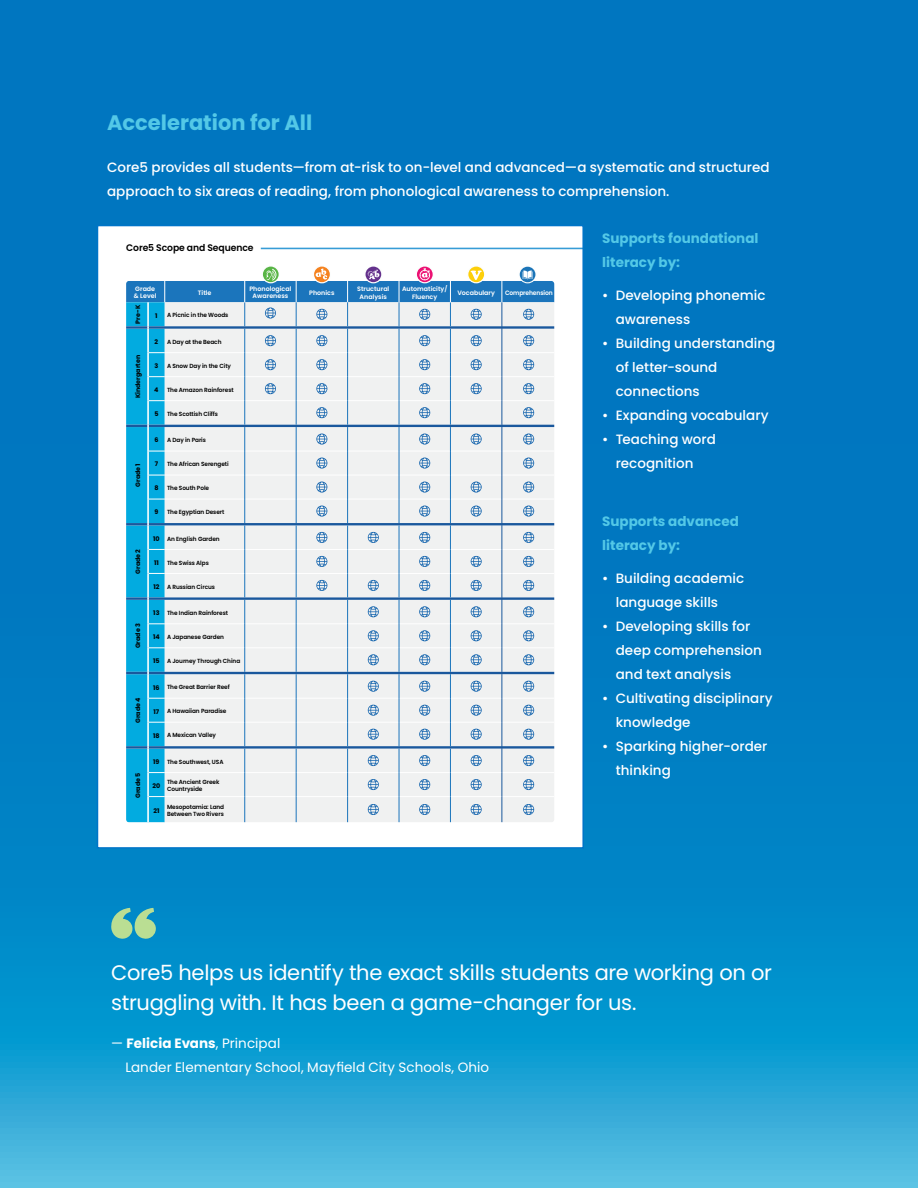
<style>
.page{position:relative;width:918px;height:1188px;background:#fff}
.page>*{position:absolute;margin:0;border:0;box-sizing:border-box;transform-origin:0 0}
.t1{font:21px/30px "Poppins";letter-spacing:-.015em;color:#fff}
.t2{font:700 21px "Poppins";color:#53c8e7}
.t3{font:500 13.5px/24px "Poppins";color:#fff}
.t4{font:13.5px/24px "Poppins";letter-spacing:.005em;color:#fff}
.t5{font:700 13.5px/24px "Poppins";color:#53c8e7}
.t6{font:600 9.45px "Poppins";letter-spacing:-.01em;color:#000}
.t7{font:600 6.3px/7.2px "Poppins";color:#fff;text-align:center}
.t8{font:700 6.3px "Poppins";color:#000}
.t9{font:600 6.3px "Poppins";letter-spacing:-.025em;color:#fff;scale:.95 1}
.t10{font:600 6px/6.8px "Poppins";letter-spacing:-.01em;color:#000}
.s1{font-weight:700;font-size:6.3px}
.s2{font-weight:700}
</style>
<div class="page">
<img style="left:0;top:0;width:918px;height:1188px">
<div style="left:98px;top:226px;width:485px;height:622px;background:#fff"></div>
<hr style="left:261px;top:248px;width:322px;height:1px;background:#379cd6">
<div style="left:262px;top:265px;width:18px;height:18px;border:2px solid #fcfdfd;border-radius:50%"></div>
<div style="left:519px;top:265px;width:18px;height:18px;border:2px solid #fcfdfd;border-radius:50%"></div>
<div style="left:467px;top:265px;width:18px;height:18px;border:2px solid #fcfdfd;border-radius:50%"></div>
<div style="left:416px;top:265px;width:18px;height:18px;border:2px solid #fcfdfd;border-radius:50%"></div>
<div style="left:364px;top:265px;width:18px;height:18px;border:2px solid #fcfdfd;border-radius:50%"></div>
<div style="left:366px;top:267px;width:15px;height:15px;background:#64318c;border-radius:50%"></div>
<div style="left:313px;top:265px;width:18px;height:18px;border:2px solid #fcfdfd;border-radius:50%"></div>
<svg style="left:126px;top:268px;width:428px;height:554px"></svg>
<div style="left:97px;top:225px;width:487px;height:624px;border:2px solid #0075c8"></div>
<svg style="left:110px;top:908px;width:47px;height:31px"></svg>
<h1 class="t2" style="left:107px;top:110px;width:207px">Acceleration for All</h1>
<p class="t3" style="left:107px;top:157px;width:664px">Core5 provides all students—from at-risk to on-level and advanced—a systematic and structured approach to six areas of reading, from phonological awareness to comprehension.</p>
<p class="t6" style="left:126px;top:242px;width:129px">Core5 Scope and Sequence</p>
<p class="t7" style="left:134px;top:286px;width:24px;text-align:left">Grade &amp; Level</p>
<p class="t7" style="left:198px;top:289px;width:15px">Title</p>
<p class="t7" style="left:249px;top:286px;width:44px">Phonological<br>Awareness</p>
<p class="t7" style="left:309px;top:289px;width:27px">Phonics</p>
<p class="t7" style="left:357px;top:286px;width:34px">Structural<br>Analysis</p>
<p class="t7" style="left:402px;top:286px;width:47px">Automaticity/<br>Fluency</p>
<p class="t7" style="left:457px;top:289px;width:39px">Vocabulary</p>
<p class="t9" style="left:505px;top:289px;width:52px">Comprehension</p>
<p class="t8" style="left:135px;top:324px;width:20px;rotate:-90deg">Pre-K</p>
<p class="t8" style="left:155px;top:313px;width:4px">1</p>
<p class="t10" style="left:167px;top:312px;width:63px">A Picnic in the Woods</p>
<p class="t8" style="left:135px;top:398px;width:45px;rotate:-90deg">Kindergarten</p>
<p class="t8" style="left:155px;top:339px;width:5px">2</p>
<p class="t10" style="left:167px;top:338px;width:56px">A Day at the Beach</p>
<p class="t8" style="left:154px;top:363px;width:5px">3</p>
<p class="t10" style="left:167px;top:362px;width:66px">A Snow Day in the City</p>
<p class="t8" style="left:154px;top:387px;width:6px">4</p>
<p class="t10" style="left:167px;top:386px;width:68px">The Amazon Rainforest</p>
<p class="t8" style="left:154px;top:411px;width:6px">5</p>
<p class="t10" style="left:167px;top:410px;width:52px">The Scottish Cliffs</p>
<p class="t8" style="left:135px;top:487px;width:25px;rotate:-90deg">Grade 1</p>
<p class="t8" style="left:135px;top:574px;width:27px;rotate:-90deg">Grade 2</p>
<p class="t8" style="left:135px;top:648px;width:27px;rotate:-90deg">Grade 3</p>
<p class="t8" style="left:135px;top:723px;width:27px;rotate:-90deg">Grade 4</p>
<p class="t8" style="left:135px;top:798px;width:27px;rotate:-90deg">Grade 5</p>
<p class="t8" style="left:154px;top:437px;width:6px">6</p>
<p class="t10" style="left:167px;top:437px;width:40px">A Day in Paris</p>
<p class="t8" style="left:155px;top:461px;width:5px">7</p>
<p class="t10" style="left:167px;top:461px;width:63px">The African Serengeti</p>
<p class="t8" style="left:154px;top:485px;width:6px">8</p>
<p class="t10" style="left:167px;top:485px;width:44px">The South Pole</p>
<p class="t8" style="left:154px;top:509px;width:5px">9</p>
<p class="t10" style="left:167px;top:509px;width:59px">The Egyptian Desert</p>
<p class="t10" style="left:153px;top:535px;width:68px"><span class="s1">10</span> An English Garden</p>
<p class="t8" style="left:154px;top:560px;width:6px">11</p>
<p class="t10" style="left:167px;top:559px;width:43px">The Swiss Alps</p>
<p class="t10" style="left:153px;top:583px;width:63px"><span class="s1">12</span> A Russian Circus</p>
<p class="t10" style="left:153px;top:610px;width:76px"><span class="s1">13</span> The Indian Rainforest</p>
<p class="t10" style="left:153px;top:634px;width:73px"><span class="s1">14</span> A Japanese Garden</p>
<p class="t10" style="left:153px;top:658px;width:89px"><span class="s1">15</span> A Journey Through China</p>
<p class="t10" style="left:153px;top:684px;width:78px"><span class="s1">16</span> The Great Barrier Reef</p>
<p class="t10" style="left:154px;top:708px;width:75px"><span class="s1">17</span> A Hawaiian Paradise</p>
<p class="t10" style="left:153px;top:732px;width:64px"><span class="s1">18</span> A Mexican Valley</p>
<p class="t10" style="left:153px;top:758px;width:72px"><span class="s1">19</span> The Southwest, USA</p>
<p class="t8" style="left:153px;top:783px;width:9px">20</p>
<p class="t10" style="left:167px;top:779px;width:54px">The Ancient Greek<br>Countryside</p>
<p class="t8" style="left:153px;top:808px;width:8px">21</p>
<p class="t10" style="left:167px;top:804px;width:59px">Mesopotamia: Land<br>Between Two Rivers</p>
<p class="t5" style="left:602px;top:227px;width:158px">Supports foundational literacy by:</p>
<p class="t3" style="left:616px;top:285px;width:151px;text-indent:-14px">• Developing phonemic awareness</p>
<p class="t3" style="left:616px;top:333px;width:161px;text-indent:-14px">• Building understanding of letter-sound connections</p>
<p class="t3" style="left:602px;top:405px;width:168px">• Expanding vocabulary</p>
<p class="t3" style="left:616px;top:429px;width:102px;text-indent:-14px">• Teaching word recognition</p>
<p class="t5" style="left:602px;top:510px;width:138px">Supports advanced literacy by:</p>
<p class="t3" style="left:616px;top:568px;width:130px;text-indent:-14px">• Building academic language skills</p>
<p class="t3" style="left:616px;top:616px;width:148px;text-indent:-14px">• Developing skills for deep comprehension and text analysis</p>
<p class="t3" style="left:616px;top:688px;width:159px;text-indent:-14px">• Cultivating disciplinary knowledge</p>
<p class="t3" style="left:616px;top:736px;width:153px;text-indent:-14px">• Sparking higher-order thinking</p>
<h1 class="t1" style="left:111px;top:958px;width:662px">Core5 helps us identify the exact skills students are working on or struggling with. It has been a game-changer for us.</h1>
<p class="t4" style="left:125px;top:1032px;width:365px;text-indent:-14px">— <span class="s2">Felicia Evans</span>, Principal<br>Lander Elementary School, Mayfield City Schools, Ohio</p>
</div>
